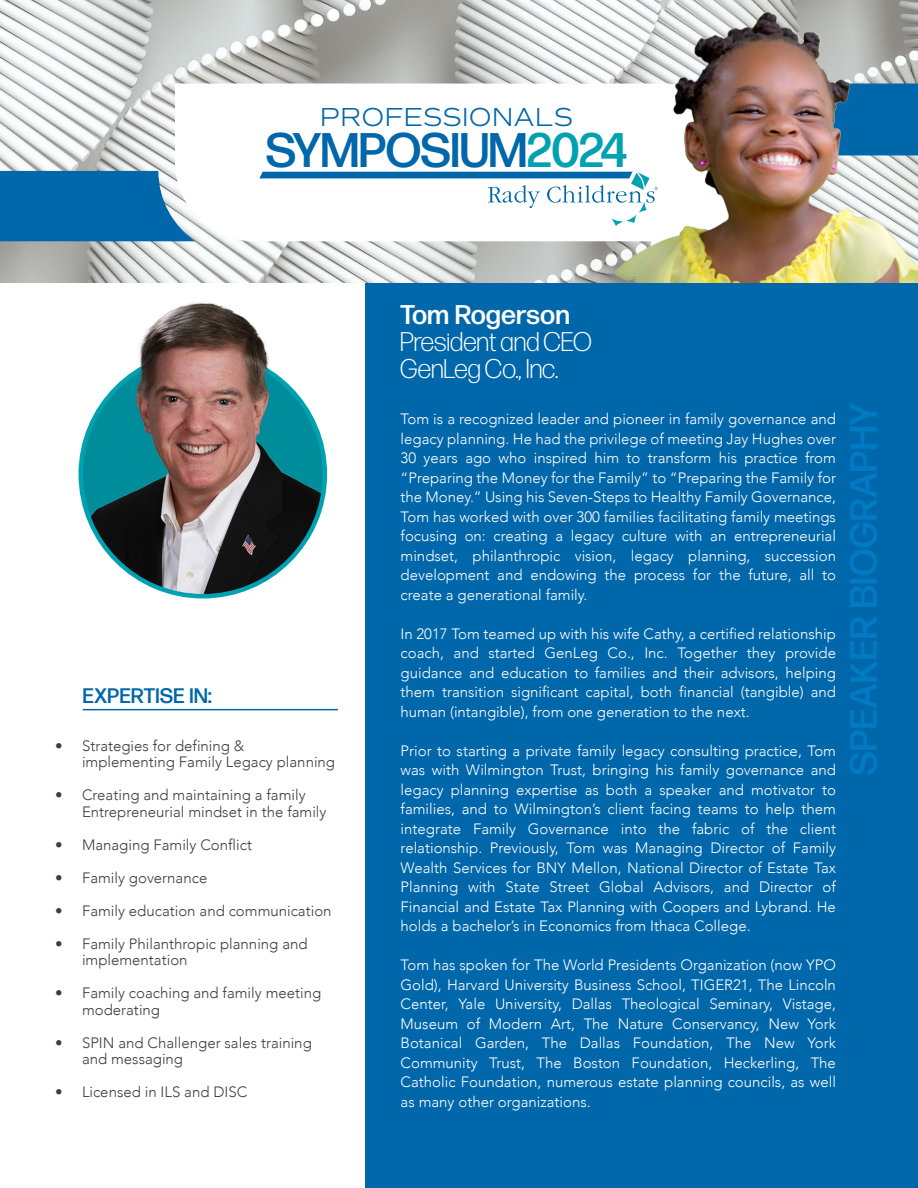
<style>
.page{position:relative;width:918px;height:1188px;background:#fff}
.page>*{position:absolute;margin:0;border:0;box-sizing:border-box;transform-origin:0 0}
.t1{font:500 48.45px "Forma DJR Display";color:#0067aa}
.t2{font:500 37.8px "Forma DJR Display";letter-spacing:.025em;color:#007bc3}
.t3{font:300 27px/27px "Forma DJR Banner";letter-spacing:.025em;color:#fff}
.t4{font:500 27px "Forma DJR Display";letter-spacing:.025em;color:#fff}
.t5{font:300 26.4px "Commuters Sans";color:#0067aa}
.t6{font:500 21px "Forma DJR Display";letter-spacing:.025em;color:#0067aa}
.t7{font:300 15px/19.5px "Avenir";color:#fff;text-align:justify}
.t8{font:300 15px/16.5px "Avenir";color:#3e3e3f}
.s1{color:#00a2b1}
</style>
<div class="page">
<div style="left:366px;top:283px;width:552px;height:905px;background:#0067aa"></div>
<img style="left:0;top:0;width:918px;height:283px">
<svg style="left:175px;top:84px;width:440px;height:157px"></svg>
<svg style="left:0;top:171px;width:195px;height:70px"></svg>
<svg style="left:259px;top:172px;width:356px;height:54px"></svg>
<img style="left:615px;top:5px;width:303px;height:278px">
<svg style="left:79px;top:441px;width:248px;height:158px"></svg>
<img style="left:83px;top:302px;width:240px;height:292px">
<hr style="left:83px;top:709px;width:255px;height:1px;background:#0067aa">
<h3 class="t5" style="left:320px;top:101px;width:255px">PROFESSIONALS</h3>
<h1 class="t1" style="left:266px;top:120px;width:362px">SYMPOSIUM<span class="s1">2024</span></h1>
<h3 class="t6" style="left:83px;top:682px;width:130px">EXPERTISE IN:</h3>
<p class="t8" style="left:82px;top:737px;width:255px;text-indent:-27px">• Strategies for defining &amp; implementing Family Legacy planning</p>
<p class="t8" style="left:82px;top:787px;width:246px;text-indent:-27px">• Creating and maintaining a family<br>Entrepreneurial mindset in the family</p>
<p class="t8" style="left:55px;top:836px;width:199px">• Managing Family Conflict</p>
<p class="t8" style="left:55px;top:869px;width:154px">• Family governance</p>
<p class="t8" style="left:55px;top:902px;width:278px">• Family education and communication</p>
<p class="t8" style="left:82px;top:935px;width:227px;text-indent:-27px">• Family Philanthropic planning and implementation</p>
<p class="t8" style="left:82px;top:985px;width:241px;text-indent:-27px">• Family coaching and family meeting moderating</p>
<p class="t8" style="left:82px;top:1034px;width:231px;text-indent:-27px">• SPIN and Challenger sales training and messaging</p>
<p class="t8" style="left:55px;top:1084px;width:194px">• Licensed in ILS and DISC</p>
<h3 class="t4" style="left:401px;top:297px;width:170px">Tom Rogerson</h3>
<h3 class="t3" style="left:401px;top:327px;width:192px">President and CEO<br>GenLeg Co., Inc.</h3>
<p class="t7" style="left:401px;top:409px;width:437px">Tom is a recognized leader and pioneer in family governance and legacy planning. He had the privilege of meeting Jay Hughes over 30 years ago who inspired him to transform his practice from “Preparing the Money for the Family” to “Preparing the Family for the Money.” Using his Seven-Steps to Healthy Family Governance, Tom has worked with over 300 families facilitating family meetings focusing on: creating a legacy culture with an entrepreneurial mindset, philanthropic vision, legacy planning, succession development and endowing the process for the future, all to create a generational family.</p>
<p class="t7" style="left:401px;top:624px;width:437px">In 2017 Tom teamed up with his wife Cathy, a certified relationship coach, and started GenLeg Co., Inc. Together they provide guidance and education to families and their advisors, helping them transition significant capital, both financial (tangible) and human (intangible), from one generation to the next.</p>
<p class="t7" style="left:401px;top:741px;width:437px">Prior to starting a private family legacy consulting practice, Tom was with Wilmington Trust, bringing his family governance and legacy planning expertise as both a speaker and motivator to families, and to Wilmington’s client facing teams to help them integrate Family Governance into the fabric of the client relationship. Previously, Tom was Managing Director of Family Wealth Services for BNY Mellon, National Director of Estate Tax Planning with State Street Global Advisors, and Director of Financial and Estate Tax Planning with Coopers and Lybrand. He holds a bachelor’s in Economics from Ithaca College.</p>
<p class="t7" style="left:401px;top:955px;width:437px">Tom has spoken for The World Presidents Organization (now YPO Gold), Harvard University Business School, TIGER21, The Lincoln Center, Yale University, Dallas Theological Seminary, Vistage, Museum of Modern Art, The Nature Conservancy, New York Botanical Garden, The Dallas Foundation, The New York Community Trust, The Boston Foundation, Heckerling, The Catholic Foundation, numerous estate planning councils, as well as many other organizations.</p>
<h2 class="t2" style="left:840px;top:775px;width:374px;rotate:-90deg">SPEAKER BIOGRAPHY</h2>
</div>
